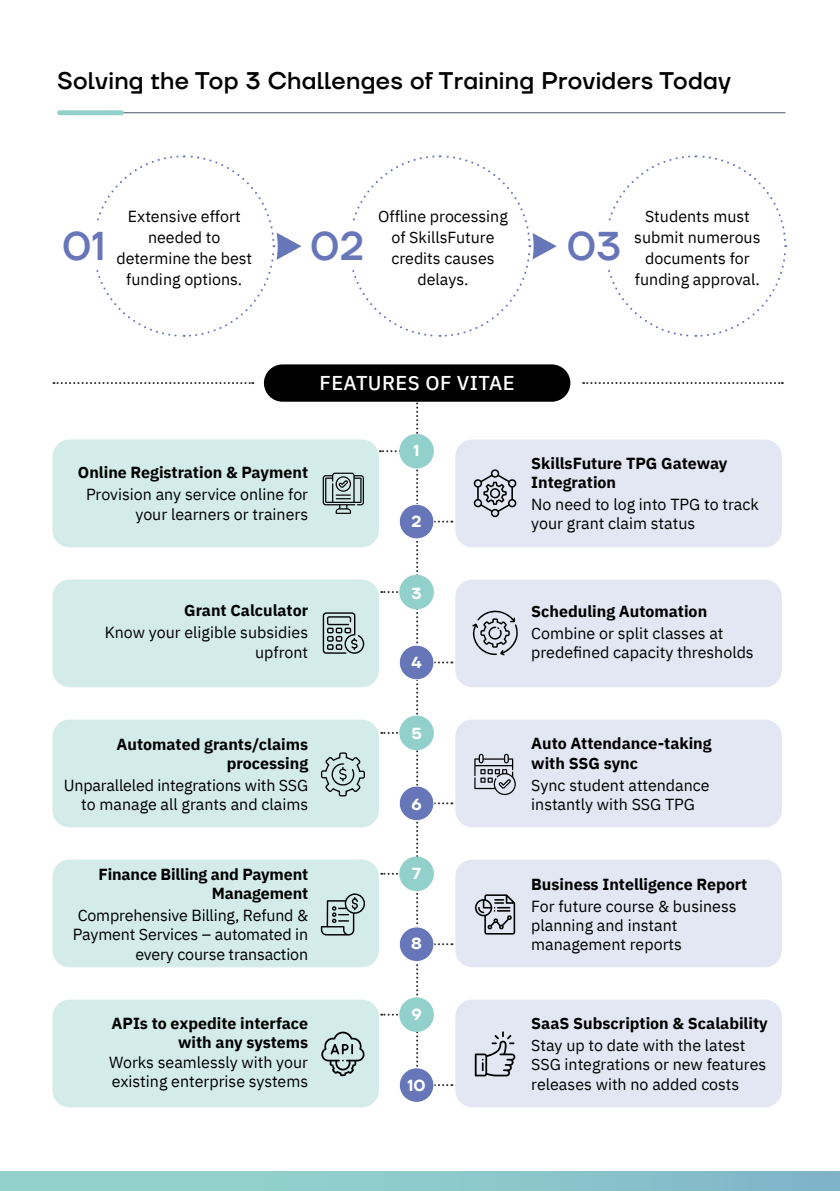
<style>
.page{position:relative;width:840px;height:1191px;background:#fff}
.page>*{position:absolute;margin:0;border:0;box-sizing:border-box;transform-origin:0 0}
.t1{font:40px "TT Firs Neue Trial Var Roman";color:#6676b8}
.t2{font:24px "TT Firs Neue Trial Var Roman";letter-spacing:.01em;color:#000}
.t3{font:500 20px "IBM Plex Sans";letter-spacing:.02em;color:#fff}
.t4{font:16px/19.2px "IBM Plex Sans";color:#000}
.t5{font:700 16px/19.2px "IBM Plex Sans";color:#000;text-align:right}
.t6{font:16px "TT Firs Neue Trial Var Roman";color:#fff}
</style>
<div class="page">
<div style="left:0;top:1171px;width:839px;height:20px;background:linear-gradient(to right,#95d7cc,#82b8cb)"></div>
<hr style="left:64px;top:112px;width:721px;height:1px;background:#4d5867">
<div style="left:57px;top:110px;width:67px;height:5px;background:#91d0cb;border-radius:2px"></div>
<svg style="left:352px;top:155px;width:204px;height:182px"></svg>
<svg style="left:96px;top:155px;width:205px;height:182px"></svg>
<svg style="left:608px;top:155px;width:178px;height:182px"></svg>
<div style="left:593px;top:223px;width:27px;height:46px;background:#fff"></div>
<div style="left:336px;top:223px;width:26px;height:46px;background:#fff"></div>
<div style="left:87px;top:223px;width:26px;height:46px;background:#fff"></div>
<div style="left:455px;top:439px;width:326px;height:108px;background:#e2e7f3;border-radius:17px"></div>
<div style="left:455px;top:719px;width:326px;height:108px;background:#e2e7f3;border-radius:17px"></div>
<div style="left:455px;top:579px;width:326px;height:108px;background:#e2e7f3;border-radius:17px"></div>
<div style="left:455px;top:859px;width:326px;height:108px;background:#e2e7f3;border-radius:17px"></div>
<div style="left:455px;top:999px;width:326px;height:108px;background:#e2e7f3;border-radius:17px"></div>
<svg style="left:379px;top:402px;width:73px;height:684px"></svg>
<div style="left:399px;top:434px;width:34px;height:34px;background:#91d0cb;border-radius:50%"></div>
<div style="left:399px;top:575px;width:34px;height:34px;background:#91d0cb;border-radius:50%"></div>
<div style="left:399px;top:504px;width:34px;height:35px;background:#6676b8;border-radius:50%"></div>
<div style="left:399px;top:504px;width:35px;height:35px;border:1px solid #fff;border-radius:50%"></div>
<div style="left:399px;top:645px;width:34px;height:35px;background:#6676b8;border-radius:50%"></div>
<div style="left:399px;top:645px;width:35px;height:35px;border:1px solid #fff;border-radius:50%"></div>
<div style="left:399px;top:715px;width:34px;height:35px;background:#91d0cb;border-radius:50%"></div>
<div style="left:399px;top:786px;width:34px;height:34px;background:#6676b8;border-radius:50%"></div>
<div style="left:399px;top:786px;width:35px;height:34px;border:1px solid #fff;border-radius:50%"></div>
<div style="left:399px;top:856px;width:34px;height:35px;background:#91d0cb;border-radius:50%"></div>
<div style="left:399px;top:927px;width:34px;height:34px;background:#6676b8;border-radius:50%"></div>
<div style="left:399px;top:926px;width:35px;height:35px;border:1px solid #fff;border-radius:50%"></div>
<div style="left:399px;top:997px;width:34px;height:35px;background:#91d0cb;border-radius:50%"></div>
<div style="left:399px;top:1067px;width:34px;height:35px;background:#6676b8;border-radius:50%"></div>
<div style="left:399px;top:1067px;width:35px;height:35px;border:1px solid #fff;border-radius:50%"></div>
<svg style="left:473px;top:469px;width:43px;height:48px"></svg>
<svg style="left:472px;top:610px;width:46px;height:45px"></svg>
<svg style="left:474px;top:894px;width:41px;height:40px"></svg>
<svg style="left:474px;top:753px;width:41px;height:43px"></svg>
<svg style="left:474px;top:1031px;width:41px;height:45px"></svg>
<div style="left:264px;top:364px;width:306px;height:38px;background:#000;border-radius:19px"></div>
<div style="left:52px;top:439px;width:327px;height:108px;background:#d3ecea;border-radius:17px"></div>
<div style="left:52px;top:579px;width:327px;height:108px;background:#d3ecea;border-radius:17px"></div>
<div style="left:52px;top:719px;width:327px;height:108px;background:#d3ecea;border-radius:17px"></div>
<div style="left:52px;top:859px;width:327px;height:108px;background:#d3ecea;border-radius:17px"></div>
<div style="left:52px;top:999px;width:327px;height:108px;background:#d3ecea;border-radius:17px"></div>
<svg style="left:322px;top:472px;width:42px;height:42px"></svg>
<svg style="left:322px;top:612px;width:42px;height:42px"></svg>
<svg style="left:321px;top:752px;width:44px;height:44px"></svg>
<svg style="left:320px;top:893px;width:45px;height:42px"></svg>
<svg style="left:321px;top:1031px;width:44px;height:45px"></svg>
<svg style="left:583px;top:382px;width:199px;height:2px"></svg>
<svg style="left:53px;top:382px;width:200px;height:2px"></svg>
<h2 class="t2" style="left:57px;top:64px;width:674px">Solving the Top 3 Challenges of Training Providers Today</h2>
<p class="t4" style="left:116px;top:204px;width:137px;line-height:21px;text-align:center">Extensive effort needed to determine the best funding options.</p>
<p class="t4" style="left:378px;top:204px;width:131px;line-height:21px;text-align:center">Offline processing of SkillsFuture credits causes delays.</p>
<p class="t4" style="left:634px;top:204px;width:128px;line-height:21px;text-align:center">Students must submit numerous documents for funding approval.</p>
<h1 class="t1" style="left:62px;top:219px;width:45px">01</h1>
<h1 class="t1" style="left:310px;top:219px;width:55px">02</h1>
<h1 class="t1" style="left:566px;top:219px;width:56px">03</h1>
<p class="t3" style="left:319px;top:367px;width:196px">FEATURES OF VITAE</p>
<p class="t5" style="left:78px;top:461px;width:232px">Online Registration &amp; Payment</p>
<p class="t4" style="left:86px;top:484px;width:223px;text-align:right">Provision any service online for your learners or trainers</p>
<p class="t6" style="left:413px;top:440px;width:7px">1</p>
<p class="t6" style="left:411px;top:510px;width:11px">2</p>
<p class="t5" style="left:531px;top:452px;width:198px;text-align:left">SkillsFuture TPG Gateway<br>Integration</p>
<p class="t4" style="left:531px;top:493px;width:229px">No need to log into TPG to track your grant claim status</p>
<p class="t5" style="left:184px;top:599px;width:125px">Grant Calculator</p>
<p class="t4" style="left:105px;top:622px;width:205px;text-align:right">Know your eligible subsidies upfront</p>
<p class="t6" style="left:411px;top:582px;width:12px">3</p>
<p class="t6" style="left:411px;top:651px;width:12px">4</p>
<p class="t5" style="left:531px;top:600px;width:177px">Scheduling Automation</p>
<p class="t4" style="left:531px;top:622px;width:224px">Combine or split classes at predefined capacity thresholds</p>
<p class="t5" style="left:117px;top:733px;width:193px">Automated grants/claims processing</p>
<p class="t4" style="left:64px;top:774px;width:246px;text-align:right">Unparalleled integrations with SSG to manage all grants and claims</p>
<p class="t5" style="left:99px;top:863px;width:211px">Finance Billing and Payment<br>Management</p>
<p class="t4" style="left:73px;top:904px;width:237px;text-align:right">Comprehensive Billing, Refund &amp;<br>Payment Services – automated in every course transaction</p>
<p class="t5" style="left:111px;top:1012px;width:198px">APIs to expedite interface with any systems</p>
<p class="t4" style="left:109px;top:1051px;width:200px">Works seamlessly with your existing enterprise systems</p>
<p class="t6" style="left:411px;top:723px;width:12px">5</p>
<p class="t6" style="left:411px;top:793px;width:12px">6</p>
<p class="t6" style="left:412px;top:862px;width:10px">7</p>
<p class="t6" style="left:411px;top:932px;width:12px">8</p>
<p class="t6" style="left:411px;top:1003px;width:12px">9</p>
<p class="t6" style="left:407px;top:1074px;width:20px">10</p>
<p class="t5" style="left:531px;top:733px;width:182px;text-align:left">Auto Attendance-taking with SSG sync</p>
<p class="t4" style="left:531px;top:774px;width:180px">Sync student attendance instantly with SSG TPG</p>
<p class="t5" style="left:531px;top:873px;width:217px">Business Intelligence Report</p>
<p class="t4" style="left:531px;top:895px;width:207px">For future course &amp; business planning and instant management reports</p>
<p class="t5" style="left:531px;top:1012px;width:238px">SaaS Subscription &amp; Scalability</p>
<p class="t4" style="left:531px;top:1034px;width:236px">Stay up to date with the latest<br>SSG integrations or new features releases with no added costs</p>
</div>
